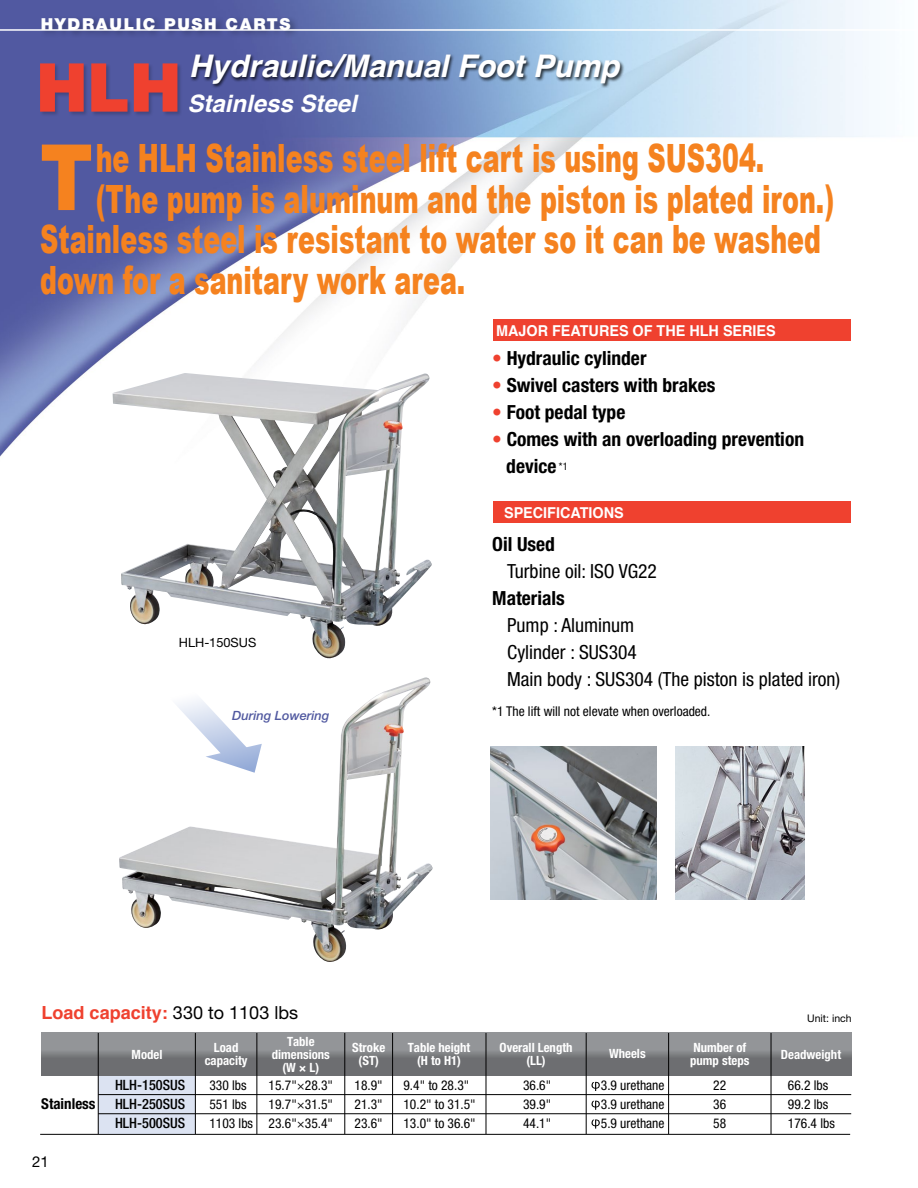
<style>
.page{position:relative;width:918px;height:1188px;background:#fff}
.page>*{position:absolute;margin:0;border:0;box-sizing:border-box;transform-origin:0 0}
.t1{font:900 91.5px "Arial";color:#f5821f;scale:.8 1}
.t2{font:900 67.5px "Helvetica Neue";color:#ef412f}
.t3{font:900 39px "Arial";color:#f5821f;scale:.65 1}
.t4{font:italic 700 31.2px "Helvetica";color:#fff}
.t5{font:italic 700 24px "Helvetica";color:#fff}
.t6{font:700 condensed 19.5px/27px "Helvetica Neue";color:#000}
.t7{font:condensed 19.5px/27px "Helvetica Neue";color:#000}
.t8{font:700 18px "Helvetica";color:#ef412f}
.t9{font:900 16.5px "Helvetica Neue";letter-spacing:.1em;color:#fff}
.t10{font:700 15px "Helvetica";color:#fff;scale:.96 1}
.t11{font:700 condensed 15px "Helvetica Neue";color:#000}
.t12{font:15px "Helvetica Neue";color:#000}
.t13{font:500 condensed 14.25px/19.2px "Helvetica Neue";color:#000;text-align:justify}
.t14{font:condensed 13.5px/19.2px "Helvetica Neue";color:#000;text-align:justify}
.t15{font:700 condensed 12.75px/12.8px "Helvetica Neue";color:#fff;text-align:center}
.t16{font:italic 500 12.75px "Helvetica Neue";color:#5159a0}
.t17{font:12.75px "Helvetica Neue";color:#000}
.t18{font:10.5px "Helvetica Neue";color:#000}
.s1{color:#ef412f}
.s2{font-family:"Helvetica Neue";font-weight:400;color:#000}
</style>
<div class="page">
<img style="left:0;top:0;width:880px;height:1135px">
<hr style="left:40px;top:1134px;width:810px;height:1px;background:#000">
<div style="left:98px;top:1075px;width:97px;height:59px;background:#dce3f2"></div>
<div style="left:41px;top:1033px;width:810px;height:42px;background:linear-gradient(to bottom,#9d9fa2,#656568)"></div>
<hr style="left:98px;top:1033px;width:1px;height:101px;background:#000">
<hr style="left:195px;top:1033px;width:1px;height:101px;background:#000">
<hr style="left:257px;top:1033px;width:1px;height:101px;background:#000">
<hr style="left:345px;top:1033px;width:1px;height:101px;background:#000">
<hr style="left:392px;top:1033px;width:1px;height:101px;background:#000">
<hr style="left:486px;top:1033px;width:1px;height:101px;background:#000">
<hr style="left:586px;top:1033px;width:1px;height:101px;background:#000">
<hr style="left:668px;top:1033px;width:1px;height:101px;background:#000">
<hr style="left:771px;top:1033px;width:1px;height:101px;background:#000">
<hr style="left:98px;top:1113px;width:753px;height:1px;background:#000">
<hr style="left:98px;top:1094px;width:753px;height:1px;background:#000">
<svg style="left:592px;top:1082px;width:8px;height:9px"></svg>
<svg style="left:592px;top:1101px;width:8px;height:9px"></svg>
<svg style="left:592px;top:1119px;width:8px;height:10px"></svg>
<div style="left:40px;top:15px;width:261px;height:24px;background:#000;opacity:.3"></div>
<div style="left:40px;top:64px;width:143px;height:54px;background:#000;opacity:.2"></div>
<div style="left:190px;top:53px;width:435px;height:36px;background:#000;opacity:.75"></div>
<hr style="left:0;top:29px;width:918px;height:2px;background:#fff">
<img style="left:113px;top:373px;width:319px;height:287px">
<img style="left:119px;top:678px;width:314px;height:285px">
<img style="left:491px;top:746px;width:165px;height:153px">
<img style="left:676px;top:746px;width:128px;height:153px">
<div style="left:493px;top:319px;width:357px;height:21px;background:#ef412f"></div>
<div style="left:493px;top:502px;width:357px;height:21px;background:#ef412f"></div>
<p class="t9" style="left:41px;top:14px;width:251px">HYDRAULIC PUSH CARTS</p>
<h2 class="t2" style="left:36px;top:47px;width:146px">HLH</h2>
<h3 class="t4" style="left:189px;top:41px;width:432px">Hydraulic/Manual Foot Pump</h3>
<h3 class="t5" style="left:188px;top:84px;width:171px">Stainless Steel</h3>
<h3 class="t3" style="left:96px;top:130px;width:1030px">he HLH Stainless steel lift cart is using SUS304.</h3>
<h3 class="t3" style="left:96px;top:171px;width:1138px">(The pump is aluminum and the piston is plated iron.)</h3>
<h3 class="t3" style="left:40px;top:211px;width:1203px">Stainless steel is resistant to water so it can be washed</h3>
<h3 class="t3" style="left:40px;top:251px;width:656px">down for a sanitary work area.</h3>
<h1 class="t1" style="left:40px;top:111px;width:68px">T</h1>
<p class="t10" style="left:496px;top:319px;width:293px">MAJOR FEATURES OF THE HLH SERIES</p>
<h3 class="t6" style="left:492px;top:345px;width:156px"><span class="s1">•</span> Hydraulic cylinder</h3>
<h3 class="t6" style="left:492px;top:372px;width:225px"><span class="s1">•</span> Swivel casters with brakes</h3>
<h3 class="t6" style="left:492px;top:399px;width:135px"><span class="s1">•</span> Foot pedal type</h3>
<h3 class="t6" style="left:506px;top:426px;width:299px;text-indent:-14px"><span class="s1">•</span> Comes with an overloading prevention device <sup>*1</sup></h3>
<p class="t17" style="left:179px;top:635px;width:79px">HLH-150SUS</p>
<p class="t16" style="left:232px;top:708px;width:99px">During Lowering</p>
<h3 class="t8" style="left:41px;top:998px;width:258px">Load capacity: <span class="s2">330 to 1103 lbs</span></h3>
<p class="t10" style="left:504px;top:500px;width:126px">SPECIFICATIONS</p>
<h3 class="t6" style="left:492px;top:530px;width:64px">Oil Used</h3>
<h3 class="t7" style="left:507px;top:558px;width:151px">Turbine oil: ISO VG22</h3>
<h3 class="t6" style="left:492px;top:585px;width:74px">Materials</h3>
<h3 class="t7" style="left:507px;top:612px;width:335px">Pump : Aluminum<br>Cylinder : SUS304<br>Main body : SUS304 (The piston is plated iron)</h3>
<p class="t14" style="left:492px;top:702px;width:220px">*1 The lift will not elevate when overloaded.</p>
<p class="t18" style="left:807px;top:1012px;width:46px">Unit: inch</p>
<p class="t11" style="left:41px;top:1095px;width:56px">Stainless</p>
<p class="t12" style="left:32px;top:1153px;width:18px">21</p>
<p class="t15" style="left:132px;top:1048px;width:32px">Model</p>
<p class="t15" style="left:205px;top:1041px;width:44px">Load capacity</p>
<p class="t15" style="left:272px;top:1035px;width:60px">Table dimensions (W × L)</p>
<p class="t15" style="left:352px;top:1041px;width:35px">Stroke (ST)</p>
<p class="t15" style="left:408px;top:1041px;width:64px">Table height (H to H1)</p>
<p class="t15" style="left:500px;top:1041px;width:74px">Overall Length (LL)</p>
<p class="t15" style="left:609px;top:1047px;width:38px">Wheels</p>
<p class="t15" style="left:690px;top:1041px;width:61px;text-align:left">Number of pump steps</p>
<p class="t15" style="left:781px;top:1048px;width:62px">Deadweight</p>
<p class="t13" style="left:115px;top:1075px;width:72px">HLH-150SUS HLH-250SUS HLH-500SUS</p>
<p class="t14" style="left:209px;top:1075px;width:45px;text-align:left">330 lbs<br>551 lbs<br>1103 lbs</p>
<p class="t14" style="left:269px;top:1075px;width:66px">15.7"×28.3" 19.7"×31.5" 23.6"×35.4"</p>
<p class="t14" style="left:403px;top:1075px;width:74px;text-align:left">9.4" to 28.3"<br>10.2" to 31.5"<br>13.0" to 36.6"</p>
<p class="t14" style="left:523px;top:1075px;width:30px">36.6" 39.9" 44.1"</p>
<p class="t14" style="left:788px;top:1075px;width:48px;text-align:left">66.2 lbs<br>99.2 lbs<br>176.4 lbs</p>
<p class="t14" style="left:601px;top:1075px;width:65px">3.9 urethane 3.9 urethane 5.9 urethane</p>
<p class="t14" style="left:713px;top:1075px;width:14px">22<br>36<br>58</p>
<p class="t14" style="left:355px;top:1075px;width:30px">18.9" 21.3" 23.6"</p>
</div>
